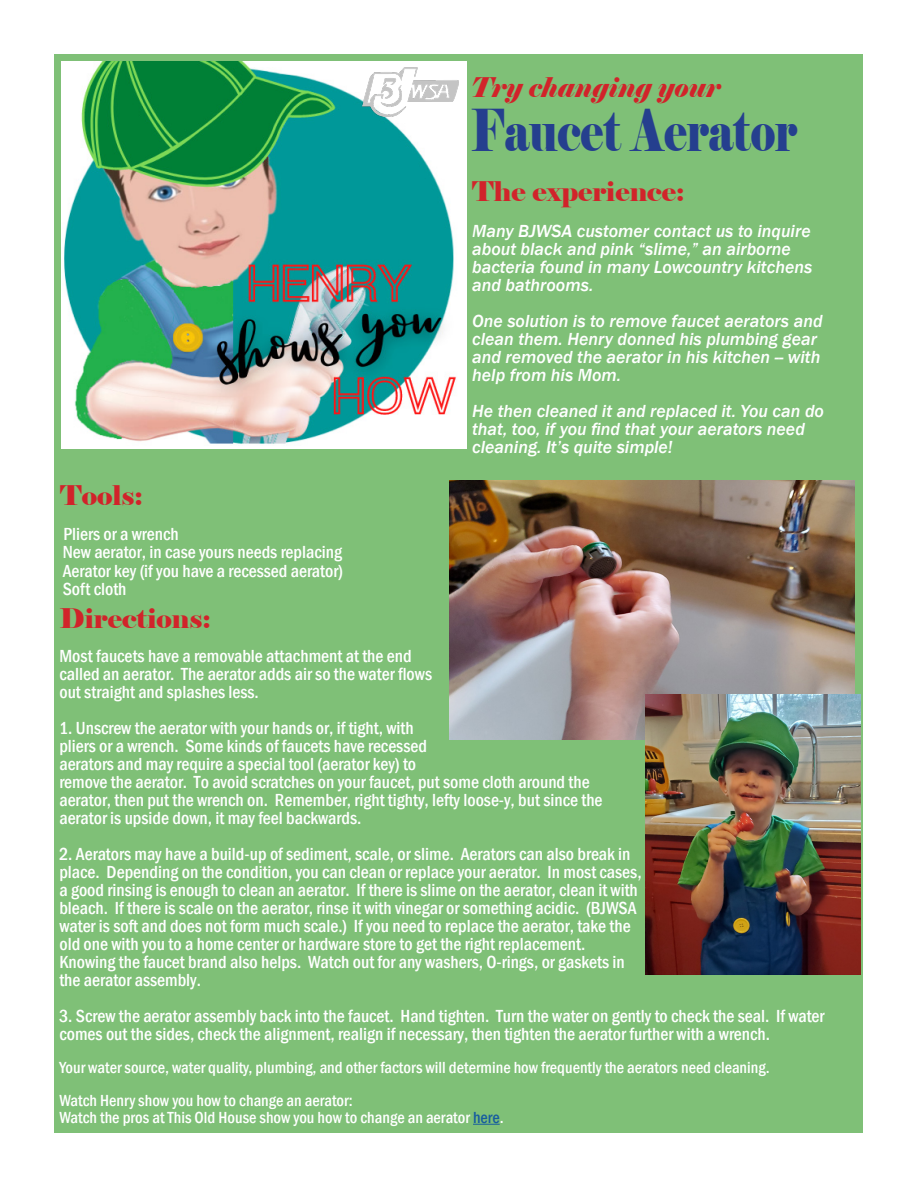
<style>
.page{position:relative;width:918px;height:1188px;background:#fff}
.page>*{position:absolute;margin:0;border:0;box-sizing:border-box;transform-origin:0 0}
.t1{font:57.6px "Elephant";color:#253f8e;scale:.75 1}
.t2{font:27px "Elephant";color:#d1232a}
.t3{font:italic 27px "Elephant";color:#d1232a;scale:.96 1}
.t4{font:500 condensed 18px/18px "Franklin Gothic";color:#fff}
.t5{font:italic 500 18px/18px "Franklin Gothic";color:#fff}
.t6{font:500 condensed 16.5px "Franklin Gothic";color:#fff}
.s1{font-family:"Franklin Gothic Medium Cond";font-weight:400;font-stretch:normal}
.s2{color:#175d9e}
</style>
<div class="page">
<div style="left:55px;top:55px;width:808px;height:1078px;background:#7fc077"></div>
<img style="left:62px;top:62px;width:404px;height:386px">
<svg style="left:473px;top:1124px;width:27px;height:1px"></svg>
<img style="left:363px;top:68px;width:96px;height:49px">
<img style="left:450px;top:480px;width:405px;height:259px">
<img style="left:646px;top:694px;width:214px;height:280px">
<p class="t3" style="left:471px;top:71px;width:262px">Try changing your</p>
<p class="t1" style="left:471px;top:95px;width:437px">Faucet Aerator</p>
<p class="t2" style="left:472px;top:175px;width:214px">The experience:</p>
<p class="t5" style="left:472px;top:223px;width:340px">Many BJWSA customer contact us to inquire about black and pink “slime,” an airborne</p>
<p class="t5" style="left:472px;top:259px;width:342px">bacteria found in many Lowcountry kitchens and bathrooms.</p>
<p class="t5" style="left:472px;top:313px;width:352px">One solution is to remove faucet aerators and clean them. Henry donned his plumbing gear and removed the aerator in his kitchen -- with help from his Mom.</p>
<p class="t5" style="left:472px;top:403px;width:353px">He then cleaned it and replaced it. You can do that, too, if you find that your aerators need cleaning. It’s quite simple!</p>
<p class="t2" style="left:60px;top:479px;width:85px">Tools:</p>
<p class="t4" style="left:63px;top:524px;width:282px;line-height:18.5px">Pliers or a wrench<br>New aerator, in case yours needs replacing<br>Aerator key <span class="s1">(if you have a recessed aerator)<br></span>Soft cloth</p>
<p class="t2" style="left:59px;top:601px;width:153px">Directions:</p>
<p class="t4" style="left:59px;top:647px;width:374px">Most faucets have a removable attachment at the end called an aerator. The aerator adds air so the water flows out straight and splashes less.</p>
<p class="t4" style="left:59px;top:719px;width:545px"><span class="s1">1.</span> Unscrew the aerator with your hands or, if tight, with<br>pliers or a wrench. Some kinds of faucets have recessed<br>aerators and may require a special tool (aerator key) to<br>remove the aerator. To avoid scratches on your faucet, put some cloth around the aerator, then put the wrench on. Remember, right tighty, lefty loose-y, but since the aerator is upside down, it may feel backwards.</p>
<p class="t4" style="left:59px;top:845px;width:584px"><span class="s1">2.</span> Aerators may have a build-up of sediment, scale, or slime. Aerators can also break in place. Depending on the condition, you can clean or replace your aerator. In most cases, a good rinsing is enough to clean an aerator. If there is slime on the aerator, clean it with bleach. If there is scale on the aerator, rinse it with vinegar or something acidic. (BJWSA water is soft and does not form much scale.) If you need to replace the aerator, take the old one with you to a home center or hardware store to get the right replacement.<br>Knowing the faucet brand also helps. Watch out for any washers, O-rings, or gaskets in the aerator assembly.</p>
<p class="t4" style="left:59px;top:1007px;width:767px"><span class="s1">3.</span> Screw the aerator assembly back into the faucet. Hand tighten. Turn the water on gently to check the seal. If water comes out the sides, <span class="s1">check the alignment, realign if necessary, then</span> tighten the aerator further with a wrench.</p>
<p class="t6" style="left:59px;top:1057px;width:712px">Your water source, water quality, plumbing, and other factors will determine how frequently the aerators need cleaning.</p>
<p class="t6" style="left:59px;top:1090px;width:295px">Watch Henry show you how to change an aerator:</p>
<p class="t6" style="left:59px;top:1107px;width:446px">Watch the pros at This Old House show you how to change an aerator <span class="s2">here</span>.</p>
</div>
